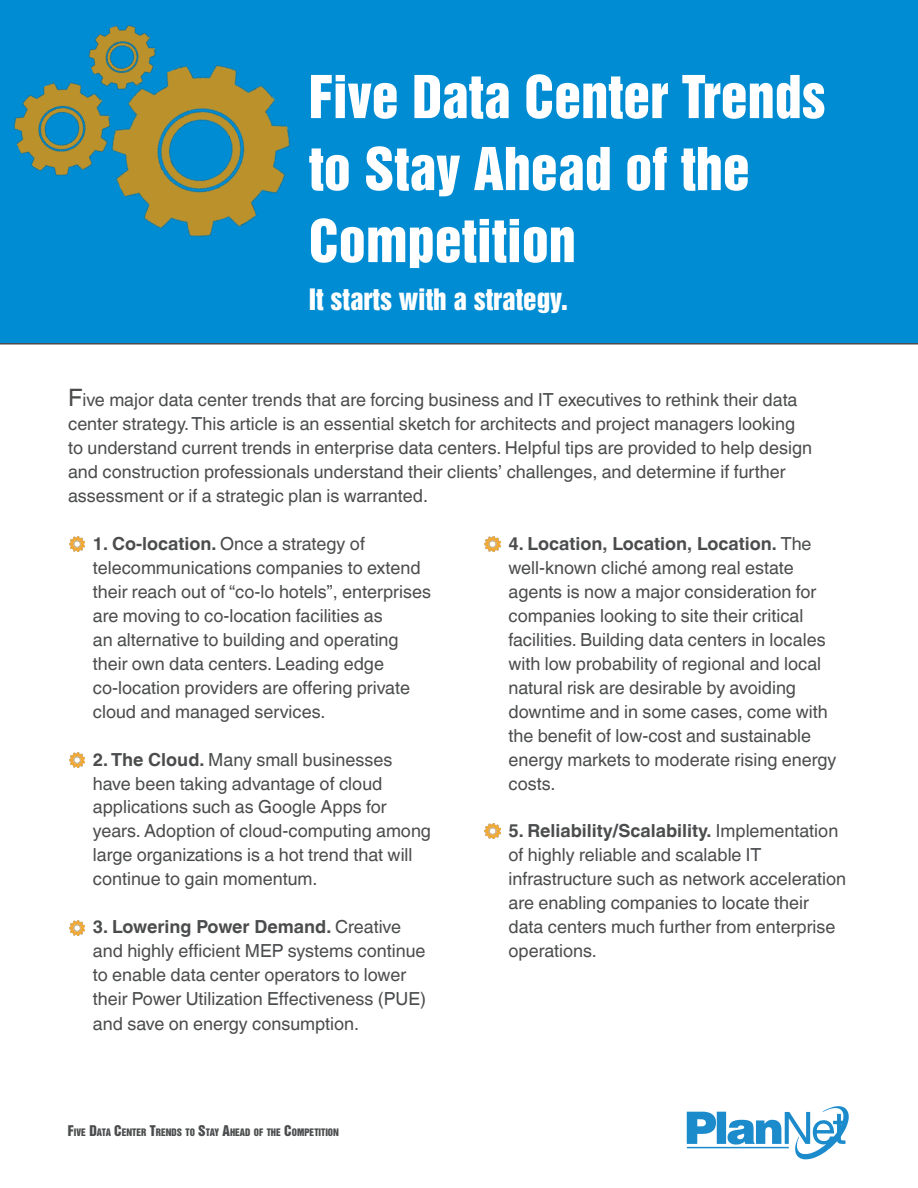
<style>
.page{position:relative;width:918px;height:1188px;background:#fff}
.page>*{position:absolute;margin:0;border:0;box-sizing:border-box;transform-origin:0 0}
.t1{font:54px/72px "Helvetica Inserat LT Std";color:#fff}
.t2{font:27px "Helvetica Inserat LT Std";color:#fff}
.Dark_Grey_Body_Text{font:18px/24px "Helvetica World";color:#4b4c4d}
.t3{font:9.45px "Helvetica Inserat LT Std";color:#4b4c4d}
.s1{font-size:24px}
.s2{font-weight:700}
.s3{font-size:13.5px}
</style>
<div class="page">
<svg style="left:687px;top:1106px;width:162px;height:53px"></svg>
<div style="left:0;top:0;width:918px;height:345px;background:#008cd2"></div>
<img style="left:84px;top:36px;width:233px;height:230px">
<img style="left:0;top:67px;width:125px;height:124px">
<img style="left:79px;top:15px;width:87px;height:85px">
<img style="left:69px;top:536px;width:16px;height:16px">
<img style="left:69px;top:752px;width:16px;height:15px">
<img style="left:485px;top:537px;width:16px;height:15px">
<img style="left:485px;top:823px;width:16px;height:16px">
<img style="left:69px;top:921px;width:16px;height:15px">
<p class="t1" style="left:309px;top:62px;width:518px">Five Data Center Trends to Stay Ahead of the<br>Competition</p>
<p class="t2" style="left:309px;top:283px;width:261px">It starts with a strategy.</p>
<p class="Dark_Grey_Body_Text" style="left:68px;top:388px;width:746px"><span class="s1">F</span>ive major data center trends that are forcing business and IT executives to rethink their data center strategy. This article is an essential sketch for architects and project managers looking to understand current trends in enterprise data centers. Helpful tips are provided to help design and construction professionals understand their clients’ challenges, and determine if further assessment or if a strategic plan is warranted.</p>
<p class="Dark_Grey_Body_Text" style="left:93px;top:531px;width:340px"><span class="s2">1. Co-location.</span> Once a strategy of telecommunications companies to extend their reach out of “co-lo hotels”, enterprises are moving to co-location facilities as<br>an alternative to building and operating their own data centers. Leading edge co-location providers are offering private cloud and managed services.</p>
<p class="Dark_Grey_Body_Text" style="left:93px;top:747px;width:340px"><span class="s2">2. The Cloud.</span> Many small businesses have been taking advantage of cloud applications such as Google Apps for years. Adoption of cloud-computing among large organizations is a hot trend that will continue to gain momentum.</p>
<p class="Dark_Grey_Body_Text" style="left:93px;top:915px;width:335px"><span class="s2">3. Lowering Power Demand.</span> Creative and highly efficient MEP systems continue to enable data center operators to lower their Power Utilization Effectiveness (PUE) and save on energy consumption.</p>
<p class="t3" style="left:68px;top:1127px;width:273px"><span class="s3">F</span>IVE <span class="s3">D</span>ATA <span class="s3">C</span>ENTER <span class="s3">T</span>RENDS TO <span class="s3">S</span>TAY <span class="s3">A</span>HEAD OF THE <span class="s3">C</span>OMPETITION</p>
<p class="Dark_Grey_Body_Text" style="left:508px;top:531px;width:329px"><span class="s2">4. Location, Location, Location.</span> The well-known cliché among real estate agents is now a major consideration for companies looking to site their critical facilities. Building data centers in locales with low probability of regional and local natural risk are desirable by avoiding downtime and in some cases, come with the benefit of low-cost and sustainable energy markets to moderate rising energy costs.</p>
<p class="Dark_Grey_Body_Text" style="left:508px;top:819px;width:339px"><span class="s2">5. Reliability/Scalability.</span> Implementation of highly reliable and scalable IT infrastructure such as network acceleration are enabling companies to locate their data centers much further from enterprise operations.</p>
</div>
